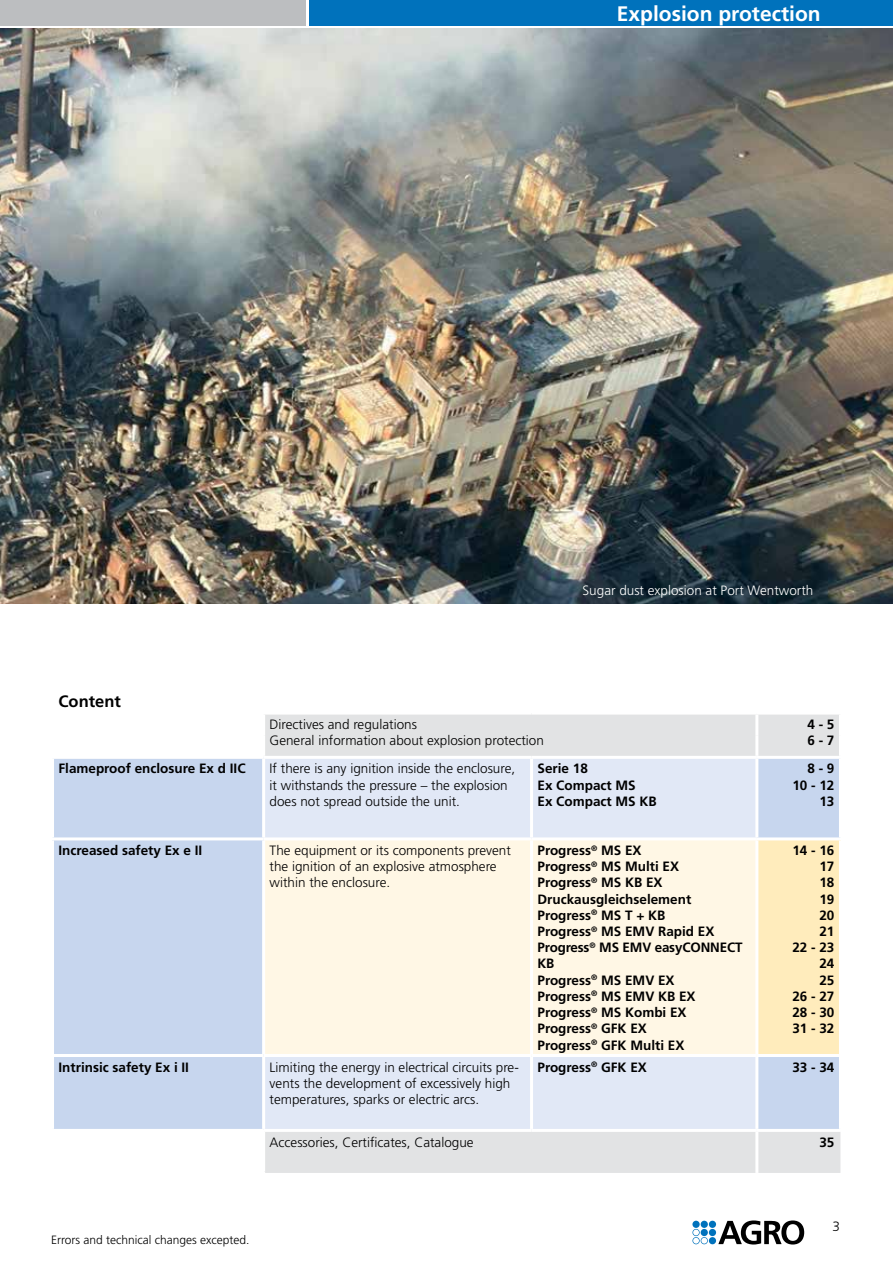
<style>
.page{position:relative;width:893px;height:1263px;background:#fff}
.page>*{position:absolute;margin:0;border:0;box-sizing:border-box;transform-origin:0 0}
.t1{font:700 21px "Frutiger LT Std";color:#fff}
.t2{font:700 16.5px "Frutiger LT Std";color:#000}
.t3{font:300 13.5px/16.2px "Frutiger LT Std";color:#000}
.t4{font:700 13.5px/16.2px "Frutiger LT Std";color:#000}
.t5{font:300 13.5px "Frutiger LT Std";color:#fff}
.t6{font:300 12px "Frutiger LT Std";color:#000}
</style>
<div class="page">
<img style="left:0;top:29px;width:893px;height:574px">
<div style="left:0;top:0;width:306px;height:26px;background:#bcbec0"></div>
<div style="left:310px;top:0;width:583px;height:26px;background:#0072bc"></div>
<div style="left:709px;top:1229px;width:7px;height:7px;background:#0072bc;border-radius:50%"></div>
<div style="left:701px;top:1221px;width:7px;height:7px;background:#0072bc;border-radius:50%"></div>
<div style="left:709px;top:1221px;width:7px;height:7px;background:#0072bc;border-radius:50%"></div>
<div style="left:692px;top:1221px;width:8px;height:7px;background:#0072bc;border-radius:50%"></div>
<div style="left:709px;top:1237px;width:7px;height:7px;background:#0072bc;border-radius:50%"></div>
<svg style="left:692px;top:1229px;width:16px;height:15px"></svg>
<svg style="left:718px;top:1220px;width:86px;height:24px"></svg>
<div style="left:265px;top:714px;width:575px;height:459px;background:#e2e3e4"></div>
<div style="left:54px;top:759px;width:785px;height:370px;background:#c7d6ee"></div>
<div style="left:265px;top:759px;width:490px;height:370px;background:#e1e8f6"></div>
<div style="left:53px;top:839px;width:211px;height:216px;background:#c7d6ee"></div>
<div style="left:265px;top:840px;width:490px;height:214px;background:#fff7e5"></div>
<div style="left:757px;top:839px;width:83px;height:216px;background:#ffecbc"></div>
<hr style="left:262px;top:840px;width:3px;height:214px;background:#fff">
<hr style="left:262px;top:759px;width:3px;height:78px;background:#fff">
<hr style="left:51px;top:837px;width:213px;height:3px;background:#fff">
<hr style="left:264px;top:837px;width:267px;height:3px;background:#fff">
<hr style="left:531px;top:837px;width:226px;height:3px;background:#fff">
<hr style="left:757px;top:837px;width:85px;height:3px;background:#fff">
<hr style="left:51px;top:840px;width:3px;height:214px;background:#fff">
<hr style="left:51px;top:1054px;width:213px;height:3px;background:#fff">
<hr style="left:264px;top:1054px;width:267px;height:3px;background:#fff">
<hr style="left:262px;top:1057px;width:3px;height:72px;background:#fff">
<hr style="left:531px;top:1054px;width:226px;height:3px;background:#fff">
<hr style="left:757px;top:1054px;width:85px;height:3px;background:#fff">
<hr style="left:757px;top:756px;width:85px;height:3px;background:#fff">
<hr style="left:839px;top:714px;width:3px;height:21px;background:#fff">
<hr style="left:839px;top:735px;width:3px;height:21px;background:#fff">
<hr style="left:530px;top:759px;width:3px;height:78px;background:#fff">
<hr style="left:755px;top:759px;width:3px;height:78px;background:#fff">
<hr style="left:839px;top:759px;width:3px;height:78px;background:#fff">
<hr style="left:530px;top:840px;width:3px;height:214px;background:#fff">
<hr style="left:755px;top:840px;width:3px;height:214px;background:#fff">
<hr style="left:839px;top:840px;width:3px;height:214px;background:#fff">
<hr style="left:530px;top:1057px;width:3px;height:72px;background:#fff">
<hr style="left:755px;top:1057px;width:3px;height:72px;background:#fff">
<hr style="left:839px;top:1057px;width:3px;height:72px;background:#fff">
<hr style="left:755px;top:1132px;width:3px;height:41px;background:#fff">
<hr style="left:755px;top:714px;width:3px;height:21px;background:#fff">
<hr style="left:755px;top:735px;width:3px;height:21px;background:#fff">
<hr style="left:264px;top:756px;width:267px;height:3px;background:#fff">
<hr style="left:531px;top:756px;width:226px;height:3px;background:#fff">
<hr style="left:264px;top:1129px;width:267px;height:3px;background:#fff">
<hr style="left:531px;top:1129px;width:226px;height:3px;background:#fff">
<hr style="left:757px;top:1129px;width:85px;height:3px;background:#fff">
<h1 class="t1" style="left:617px;top:1px;width:205px">Explosion protection</h1>
<p class="t2" style="left:59px;top:692px;width:64px">Content</p>
<p class="t5" style="left:583px;top:582px;width:232px">Sugar dust explosion at Port Wentworth</p>
<p class="t3" style="left:270px;top:717px;width:276px">Directives and regulations<br>General information about explosion protection</p>
<p class="t4" style="left:807px;top:716px;width:29px">4 - 5<br>6 - 7</p>
<p class="t4" style="left:59px;top:761px;width:189px">Flameproof enclosure Ex d IIC</p>
<p class="t3" style="left:270px;top:761px;width:247px">If there is any ignition inside the enclosure, it withstands the pressure – the explosion does not spread outside the unit.</p>
<p class="t4" style="left:538px;top:761px;width:121px">Serie 18<br>Ex Compact MS<br>Ex Compact MS KB</p>
<p class="t4" style="left:792px;top:761px;width:44px;text-align:right">8 - 9<br>10 - 12<br>13</p>
<p class="t4" style="left:59px;top:842px;width:145px">Increased safety Ex e II</p>
<p class="t3" style="left:270px;top:842px;width:243px">The equipment or its components prevent the ignition of an explosive atmosphere within the enclosure.</p>
<p class="t4" style="left:537px;top:842px;width:206px">Progress<sup>®</sup> MS EX<br>Progress<sup>®</sup> MS Multi EX<br>Progress<sup>®</sup> MS KB EX<br>Druckausgleichselement<br>Progress<sup>®</sup> MS T + KB<br>Progress<sup>®</sup> MS EMV Rapid EX<br>Progress<sup>®</sup> MS EMV easyCONNECT<br>KB<br>Progress<sup>®</sup> MS EMV EX<br>Progress<sup>®</sup> MS EMV KB EX<br>Progress<sup>®</sup> MS Kombi EX<br>Progress<sup>®</sup> GFK EX<br>Progress<sup>®</sup> GFK Multi EX</p>
<p class="t4" style="left:792px;top:842px;width:44px;text-align:right">14 - 16<br>17<br>18<br>19<br>20<br>21<br>22 - 23<br>24<br>25<br>26 - 27<br>28 - 30<br>31 - 32</p>
<p class="t4" style="left:59px;top:1059px;width:132px">Intrinsic safety Ex i II</p>
<p class="t3" style="left:270px;top:1059px;width:251px">Limiting the energy in electrical circuits pre&shy;vents the development of excessively high temperatures, sparks or electric arcs.</p>
<p class="t4" style="left:538px;top:1059px;width:111px">Progress<sup>®</sup> GFK EX</p>
<p class="t4" style="left:792px;top:1059px;width:44px">33 - 34</p>
<p class="t3" style="left:270px;top:1134px;width:206px">Accessories, Certificates, Catalogue</p>
<p class="t4" style="left:819px;top:1134px;width:17px">35</p>
<p class="t6" style="left:51px;top:1233px;width:200px">Errors and technical changes excepted.</p>
<p class="t3" style="left:832px;top:1218px;width:9px">3</p>
</div>
